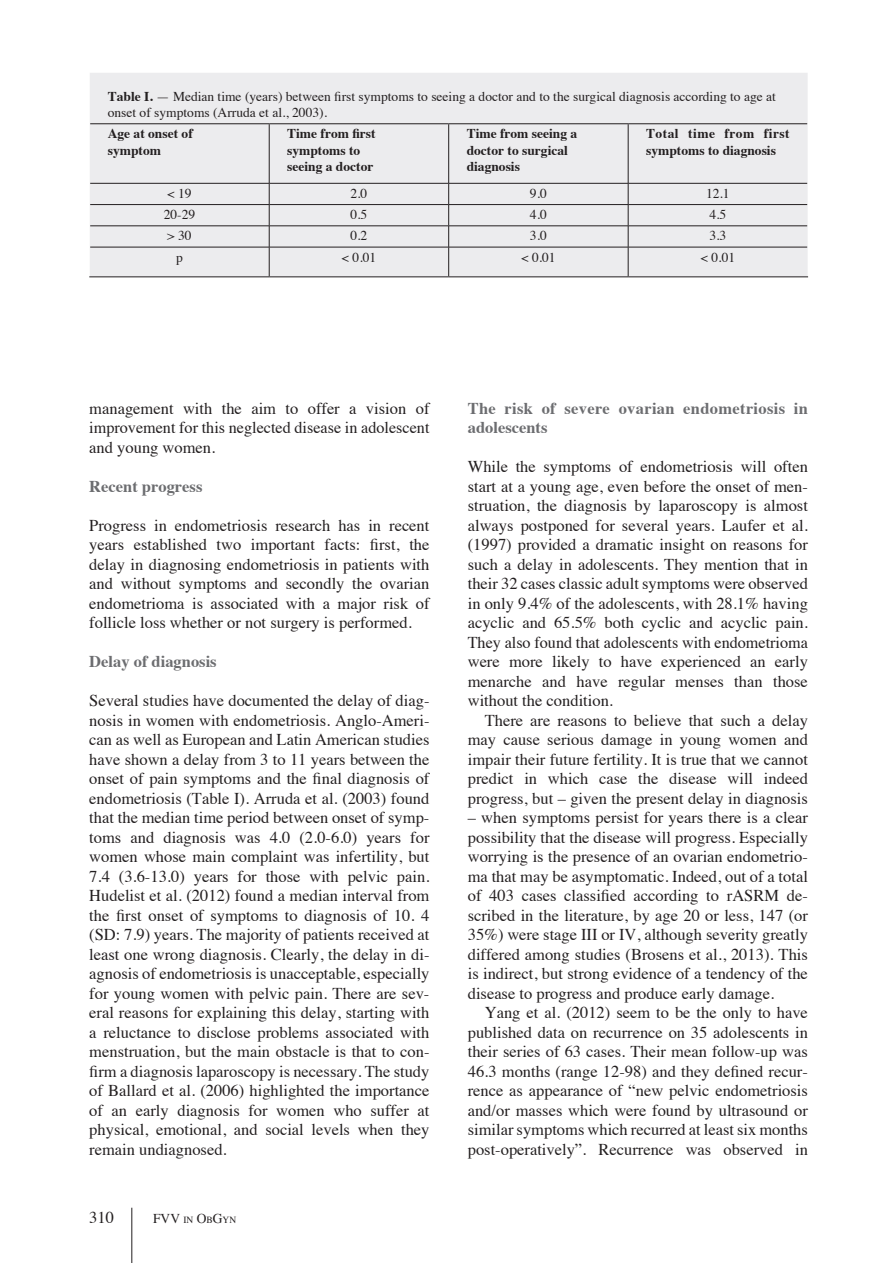
<style>
.page{position:relative;width:893px;height:1263px;background:#fff}
.page>*{position:absolute;margin:0;border:0;box-sizing:border-box;transform-origin:0 0}
.t1{font:16.5px/19.5px "Times";color:#231f20;text-align:justify}
.t2{font:700 16.5px/19.5px "Times";letter-spacing:.02em;color:#6c6d70}
.t3{font:700 16.5px "Times";color:#6c6d70}
.t4{font:13.5px/16.5px "Times";color:#231f20}
.t5{font:700 13.5px/16.5px "Times";color:#231f20}
.t6{font:13.5px "Times";color:#231f20}
.s1{font-weight:700}
.s2{font-size:9.45px}
</style>
<div class="page">
<hr style="left:131px;top:1208px;width:1px;height:55px;background:#231f20">
<div style="left:90px;top:73px;width:718px;height:203px;background:#ececee"></div>
<hr style="left:90px;top:123px;width:179px;height:1px;background:#231f20">
<hr style="left:269px;top:123px;width:180px;height:1px;background:#231f20">
<hr style="left:449px;top:123px;width:179px;height:1px;background:#231f20">
<hr style="left:628px;top:123px;width:179px;height:1px;background:#231f20">
<hr style="left:269px;top:124px;width:1px;height:59px;background:#231f20">
<hr style="left:448px;top:124px;width:1px;height:59px;background:#231f20">
<hr style="left:628px;top:124px;width:1px;height:59px;background:#231f20">
<hr style="left:90px;top:183px;width:179px;height:1px;background:#231f20">
<hr style="left:269px;top:183px;width:180px;height:1px;background:#231f20">
<hr style="left:449px;top:183px;width:179px;height:1px;background:#231f20">
<hr style="left:628px;top:183px;width:179px;height:1px;background:#231f20">
<hr style="left:90px;top:204px;width:179px;height:1px;background:#231f20">
<hr style="left:269px;top:204px;width:180px;height:1px;background:#231f20">
<hr style="left:449px;top:204px;width:179px;height:1px;background:#231f20">
<hr style="left:628px;top:204px;width:179px;height:1px;background:#231f20">
<hr style="left:90px;top:226px;width:179px;height:1px;background:#231f20">
<hr style="left:269px;top:226px;width:180px;height:1px;background:#231f20">
<hr style="left:449px;top:226px;width:179px;height:1px;background:#231f20">
<hr style="left:628px;top:226px;width:179px;height:1px;background:#231f20">
<hr style="left:90px;top:247px;width:179px;height:1px;background:#231f20">
<hr style="left:269px;top:247px;width:180px;height:1px;background:#231f20">
<svg style="left:269px;top:184px;width:1px;height:92px"></svg>
<hr style="left:449px;top:247px;width:179px;height:1px;background:#231f20">
<svg style="left:448px;top:184px;width:1px;height:92px"></svg>
<hr style="left:628px;top:247px;width:179px;height:1px;background:#231f20">
<svg style="left:628px;top:184px;width:1px;height:92px"></svg>
<hr style="left:89px;top:276px;width:180px;height:1px;background:#231f20">
<hr style="left:269px;top:276px;width:180px;height:1px;background:#231f20">
<hr style="left:449px;top:276px;width:179px;height:1px;background:#231f20">
<hr style="left:628px;top:276px;width:180px;height:1px;background:#231f20">
<p class="t4" style="left:108px;top:87px;width:670px"><span class="s1">Table I.</span> — Median time (years) between first symptoms to seeing a doctor and to the surgical diagnosis according to age at onset of symptoms (Arruda et al., 2003).</p>
<p class="t5" style="left:108px;top:124px;width:87px">Age at onset of symptom</p>
<p class="t5" style="left:287px;top:124px;width:90px">Time from first symptoms to seeing a doctor</p>
<p class="t5" style="left:467px;top:124px;width:112px">Time from seeing a doctor to surgical diagnosis</p>
<p class="t5" style="left:646px;top:124px;width:145px">Total time from first symptoms to diagnosis</p>
<p class="t4" style="left:167px;top:184px;width:26px">&lt; 19</p>
<p class="t4" style="left:350px;top:184px;width:18px">2.0</p>
<p class="t4" style="left:530px;top:184px;width:18px">9.0</p>
<p class="t4" style="left:706px;top:184px;width:25px">12.1</p>
<p class="t4" style="left:164px;top:205px;width:33px">20-29</p>
<p class="t4" style="left:350px;top:205px;width:18px">0.5</p>
<p class="t4" style="left:530px;top:205px;width:18px">4.0</p>
<p class="t4" style="left:709px;top:205px;width:18px">4.5</p>
<p class="t4" style="left:167px;top:226px;width:26px">&gt; 30</p>
<p class="t4" style="left:350px;top:226px;width:18px">0.2</p>
<p class="t4" style="left:530px;top:226px;width:18px">3.0</p>
<p class="t4" style="left:709px;top:226px;width:18px">3.3</p>
<p class="t4" style="left:176px;top:248px;width:8px">p</p>
<p class="t4" style="left:342px;top:248px;width:36px">&lt; 0.01</p>
<p class="t4" style="left:521px;top:248px;width:36px">&lt; 0.01</p>
<p class="t4" style="left:700px;top:248px;width:36px">&lt; 0.01</p>
<p class="t1" style="left:89px;top:397px;width:342px">management with the aim to offer a vision of improvement for this neglected disease in adolescent and young women.</p>
<p class="t3" style="left:89px;top:470px;width:115px">Recent progress</p>
<p class="t1" style="left:89px;top:514px;width:342px">Progress in endometriosis research has in recent years established two important facts: first, the delay in diagnosing endometriosis in patients with and without symptoms and secondly the ovarian endometrioma is associated with a major risk of follicle loss whether or not surgery is performed.</p>
<p class="t3" style="left:89px;top:646px;width:129px">Delay of diagnosis</p>
<p class="t1" style="left:89px;top:689px;width:342px">Several studies have documented the delay of diag&shy;nosis in women with endometriosis. Anglo-Ameri&shy;can as well as European and Latin American studies have shown a delay from 3 to 11 years between the onset of pain symptoms and the final diagnosis of endometriosis (Table I). Arruda et al. (2003) found that the median time period between onset of symp&shy;toms and diagnosis was 4.0 (2.0-6.0) years for women whose main complaint was infertility, but 7.4 (3.6-13.0) years for those with pelvic pain.<br>Hudelist et al. (2012) found a median interval from the first onset of symptoms to diagnosis of 10. 4 (SD: 7.9) years. The majority of patients received at least one wrong diagnosis. Clearly, the delay in di&shy;agnosis of endometriosis is unacceptable, especially for young women with pelvic pain. There are sev&shy;eral reasons for explaining this delay, starting with a reluctance to disclose problems associated with menstruation, but the main obstacle is that to con&shy;firm a diagnosis laparoscopy is necessary. The study of Ballard et al. (2006) highlighted the importance of an early diagnosis for women who suffer at physical, emotional, and social levels when they remain undiagnosed.</p>
<p class="t1" style="left:89px;top:1206px;width:26px">310</p>
<p class="t6" style="left:153px;top:1206px;width:85px">FVV <span class="s2">in</span> O<span class="s2">b</span>G<span class="s2">yn</span></p>
<p class="t2" style="left:468px;top:396px;width:342px">The risk of severe ovarian endometriosis in adolescents</p>
<p class="t1" style="left:468px;top:455px;width:342px">While the symptoms of endometriosis will often start at a young age, even before the onset of men&shy;struation, the diagnosis by laparoscopy is almost always postponed for several years. Laufer et al. (1997) provided a dramatic insight on reasons for such a delay in adolescents. They mention that in their 32 cases classic adult symptoms were observed in only 9.4% of the adolescents, with 28.1% having acyclic and 65.5% both cyclic and acyclic pain.<br>They also found that adolescents with endometrioma were more likely to have experienced an early menarche and have regular menses than those without the condition.</p>
<p class="t1" style="left:468px;top:709px;width:342px;text-indent:17px">There are reasons to believe that such a delay may cause serious damage in young women and impair their future fertility. It is true that we cannot predict in which case the disease will indeed progress, but – given the present delay in diagnosis</p>
<p class="t1" style="left:468px;top:806px;width:342px">– when symptoms persist for years there is a clear possibility that the disease will progress. Especially worrying is the presence of an ovarian endometrio&shy;ma that may be asymptomatic. Indeed, out of a total of 403 cases classified according to rASRM de&shy;scribed in the literature, by age 20 or less, 147 (or 35%) were stage III or IV, although severity greatly differed among studies (Brosens et al., 2013). This is indirect, but strong evidence of a tendency of the disease to progress and produce early damage.</p>
<p class="t1" style="left:468px;top:1001px;width:342px;text-indent:17px">Yang et al. (2012) seem to be the only to have published data on recurrence on 35 adolescents in their series of 63 cases. Their mean follow-up was 46.3 months (range 12-98) and they defined recur&shy;rence as appearance of “new pelvic endometriosis and/or masses which were found by ultrasound or similar symptoms which recurred at least six months post-operatively”. Recurrence was observed in</p>
</div>
